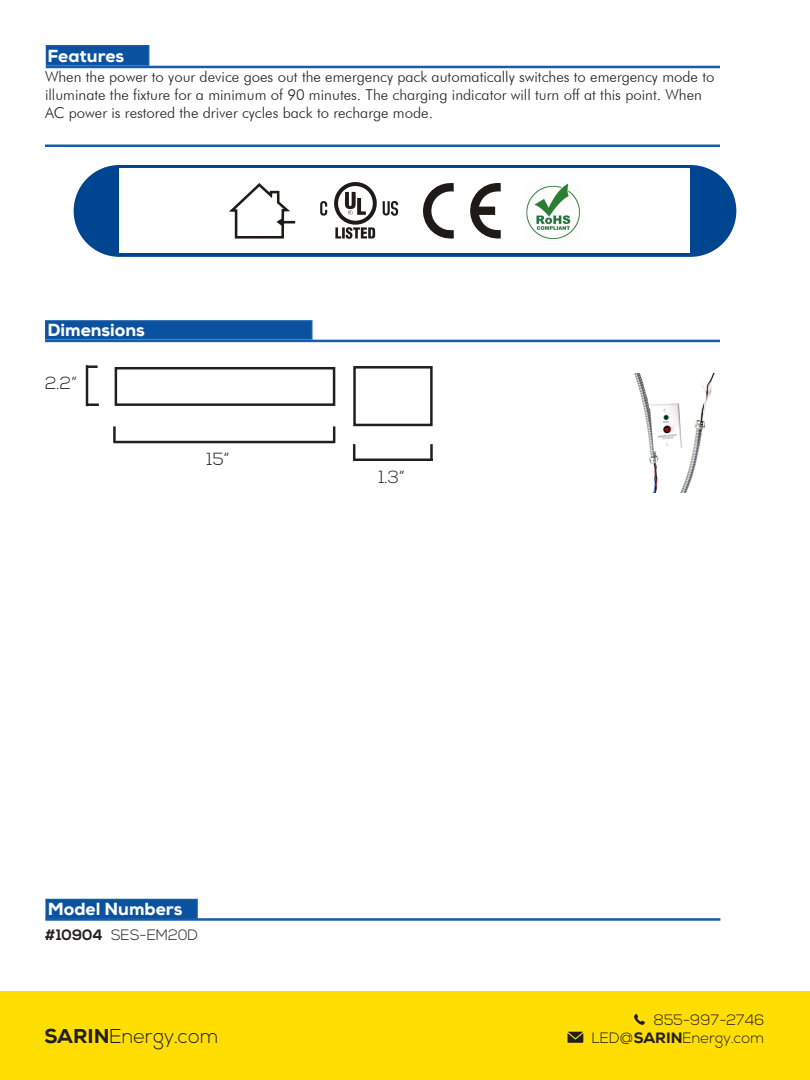
<style>
.page{position:relative;width:810px;height:1080px;background:#fff}
.page>*{position:absolute;margin:0;border:0;box-sizing:border-box;transform-origin:0 0}
.t1{font:300 20px "Nexa";color:#231f20}
.t2{font:800 17.5px "Nexa";color:#fff}
.t3{font:300 17.5px "Nexa";color:#231f20}
.Paragraph_Style_1{font:300 15px/18px "Futura BT";color:#231f20}
.FEATURES{font:300 15px/18px "Nexa";color:#231f20;text-align:right}
.s1{font-weight:700}
.s2{font-weight:800}
</style>
<div class="page">
<div style="left:0;top:991px;width:810px;height:89px;background:#ffde00"></div>
<div style="left:74px;top:165px;width:662px;height:92px;background:#00458f;border-radius:46px"></div>
<div style="left:120px;top:169px;width:570px;height:84px;background:#fff"></div>
<svg style="left:568px;top:1032px;width:15px;height:11px"></svg>
<svg style="left:634px;top:1014px;width:11px;height:11px"></svg>
<div style="left:46px;top:45px;width:103px;height:21px;background:#0a529f;border:1px solid #185ca9"></div>
<hr style="left:45px;top:144px;width:675px;height:3px;background:#185ca9">
<hr style="left:46px;top:66px;width:674px;height:2px;background:#185ca9">
<div style="left:45px;top:320px;width:267px;height:20px;background:#0a529f;border:1px solid #185ca9"></div>
<hr style="left:45px;top:340px;width:675px;height:2px;background:#185ca9">
<div style="left:45px;top:899px;width:153px;height:20px;background:#0a529f;border:1px solid #185ca9"></div>
<hr style="left:45px;top:918px;width:675px;height:3px;background:#185ca9">
<img style="left:634px;top:373px;width:81px;height:119px">
<svg style="left:334px;top:182px;width:43px;height:57px"></svg>
<svg style="left:320px;top:201px;width:7px;height:15px"></svg>
<svg style="left:383px;top:201px;width:15px;height:15px"></svg>
<svg style="left:423px;top:183px;width:31px;height:56px"></svg>
<svg style="left:470px;top:183px;width:31px;height:56px"></svg>
<svg style="left:229px;top:183px;width:66px;height:56px"></svg>
<img style="left:526px;top:183px;width:54px;height:56px">
<svg style="left:333px;top:426px;width:2px;height:15px"></svg>
<hr style="left:114px;top:441px;width:221px;height:2px;background:#231f20">
<hr style="left:113px;top:426px;width:3px;height:17px;background:#231f20">
<svg style="left:88px;top:403px;width:11px;height:3px"></svg>
<hr style="left:86px;top:365px;width:2px;height:41px;background:#231f20">
<svg style="left:86px;top:365px;width:12px;height:3px"></svg>
<hr style="left:430px;top:444px;width:3px;height:17px;background:#231f20">
<hr style="left:353px;top:459px;width:80px;height:2px;background:#231f20">
<svg style="left:353px;top:444px;width:2px;height:15px"></svg>
<div style="left:115px;top:367px;width:220px;height:39px;border:2px solid #231f20"></div>
<div style="left:353px;top:366px;width:80px;height:60px;border:2px solid #231f20"></div>
<p class="t2" style="left:48px;top:44px;width:78px">Features</p>
<p class="Paragraph_Style_1" style="left:45px;top:68px;width:671px">When the power to your device goes out the emergency pack automatically switches to emergency mode to illuminate the fixture for a minimum of 90 minutes. The charging indicator will turn off at this point. When<br>AC power is restored the driver cycles back to recharge mode.</p>
<p class="t2" style="left:48px;top:319px;width:99px">Dimensions</p>
<p class="t3" style="left:45px;top:372px;width:34px">2.2”</p>
<p class="t3" style="left:207px;top:449px;width:25px">15”</p>
<p class="t3" style="left:379px;top:467px;width:28px">1.3”</p>
<p class="t2" style="left:48px;top:898px;width:136px">Model Numbers</p>
<p class="FEATURES" style="left:45px;top:926px;width:155px"><span class="s1">#10904</span> SES-EM20D</p>
<h1 class="t1" style="left:44px;top:1025px;width:176px"><span class="s2">SARIN</span>Energy.com</h1>
<p class="FEATURES" style="left:592px;top:1011px;width:174px">855-997-2746<br>LED@<span class="s2">SARIN</span>Energy.com</p>
</div>
